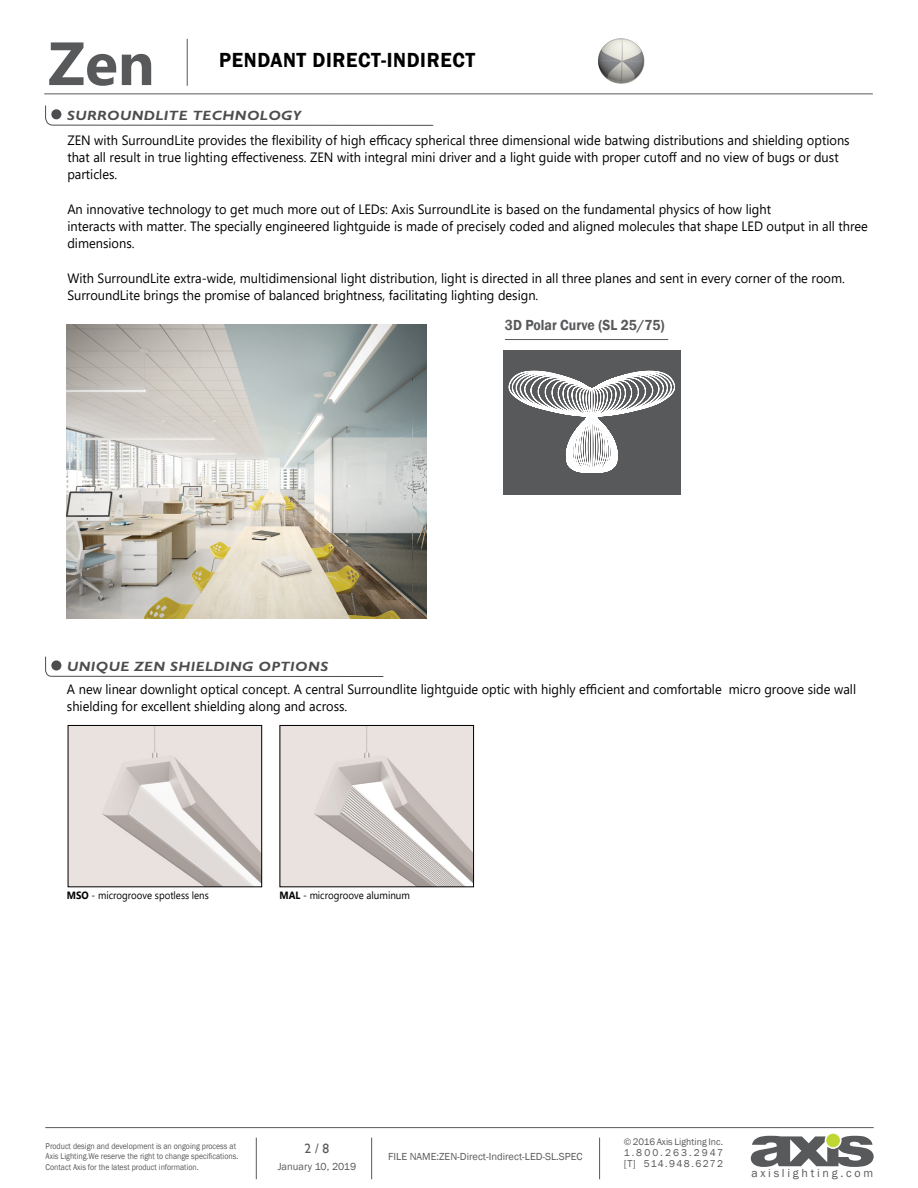
<style>
.page{position:relative;width:918px;height:1188px;background:#fff}
.page>*{position:absolute;margin:0;border:0;box-sizing:border-box;transform-origin:0 0}
.t1{font:600 21px "Franklin Gothic";letter-spacing:.03em;color:#000;scale:.95 1}
.t2{font:600 15px "Franklin Gothic";color:#58595b;scale:.92 1}
.t3{font:13.5px/17.2px "Segoe UI";color:#000;scale:.95 1}
.t4{font:italic 700 13.5px "Gill Sans";letter-spacing:.03em;color:#4d4d4f;scale:1.11 1}
.t5{font:13.5px "Gill Sans";color:#58595b}
.t6{font:12px "Franklin Gothic";letter-spacing:.225em;color:#58595b}
.t7{font:10.5px "Franklin Gothic";color:#58595b}
.t8{font:10.5px "Segoe UI";color:#000;scale:.92 1}
.t9{font:10.2px/11.2px "Franklin Gothic";letter-spacing:.14em;color:#58595b}
.t10{font:9.75px "Franklin Gothic";color:#58595b}
.t11{font:8.7px/10.5px "Franklin Gothic";color:#58595b;scale:.9 1}
.s1{font-weight:700}
</style>
<div class="page">
<hr style="left:44px;top:93px;width:829px;height:1px;background:#58595b">
<hr style="left:45px;top:1127px;width:829px;height:1px;background:#58595b">
<hr style="left:599px;top:1138px;width:1px;height:41px;background:#58595b">
<hr style="left:371px;top:1138px;width:1px;height:41px;background:#58595b">
<hr style="left:256px;top:1138px;width:1px;height:41px;background:#58595b">
<svg style="left:751px;top:1136px;width:123px;height:31px"></svg>
<div style="left:827px;top:1134px;width:12px;height:13px;background:#bfd730;border-radius:50%"></div>
<div style="left:827px;top:1134px;width:12px;height:13px;border:1px solid #bfd730;border-radius:50%"></div>
<hr style="left:187px;top:39px;width:1px;height:47px;background:#58595b">
<img style="left:598px;top:38px;width:47px;height:46px">
<svg style="left:49px;top:42px;width:102px;height:44px"></svg>
<img style="left:282px;top:727px;width:190px;height:158px">
<div style="left:280px;top:725px;width:194px;height:162px;border:1px solid #000"></div>
<img style="left:70px;top:727px;width:190px;height:158px">
<div style="left:68px;top:725px;width:194px;height:162px;border:1px solid #000"></div>
<img style="left:67px;top:324px;width:360px;height:294px">
<svg style="left:45px;top:105px;width:389px;height:21px"></svg>
<div style="left:51px;top:109px;width:10px;height:10px;background:#4d4d4f;border-radius:50%"></div>
<hr style="left:505px;top:339px;width:163px;height:1px;background:#58595b">
<div style="left:503px;top:351px;width:177px;height:144px;background:#58595b"></div>
<svg style="left:45px;top:656px;width:339px;height:21px"></svg>
<div style="left:51px;top:660px;width:10px;height:11px;background:#4d4d4f;border-radius:50%"></div>
<svg style="left:509px;top:371px;width:166px;height:101px"></svg>
<h1 class="t1" style="left:219px;top:47px;width:271px">PENDANT DIRECT-INDIRECT</h1>
<p class="t4" style="left:67px;top:107px;width:212px">SURROUNDLITE TECHNOLOGY</p>
<p class="t3" style="left:67px;top:130px;width:825px">ZEN with SurroundLite provides the flexibility of high efficacy spherical three dimensional wide batwing distributions and shielding options that all result in true lighting effectiveness. ZEN with integral mini driver and a light guide with proper cutoff and no view of bugs or dust particles.</p>
<p class="t3" style="left:67px;top:199px;width:844px">An innovative technology to get much more out of LEDs: Axis SurroundLite is based on the fundamental physics of how light<br>interacts with matter. The specially engineered lightguide is made of precisely coded and aligned molecules that shape LED output in all three dimensions.</p>
<p class="t3" style="left:67px;top:268px;width:820px">With SurroundLite extra-wide, multidimensional light distribution, light is directed in all three planes and sent in every corner of the room.<br>SurroundLite brings the promise of balanced brightness, facilitating lighting design.</p>
<p class="t2" style="left:505px;top:315px;width:175px">3D Polar Curve (SL 25/75)</p>
<p class="t4" style="left:67px;top:659px;width:237px">UNIQUE ZEN SHIELDING OPTIONS</p>
<p class="t3" style="left:67px;top:679px;width:832px">A new linear downlight optical concept. A central Surroundlite lightguide optic with highly efficient and comfortable micro groove side wall shielding for excellent shielding along and across.</p>
<p class="t8" style="left:67px;top:886px;width:156px"><span class="s1">MSO</span> - microgroove spotless lens</p>
<p class="t8" style="left:280px;top:886px;width:143px"><span class="s1">MAL</span> - microgroove aluminum</p>
<p class="t11" style="left:46px;top:1141px;width:216px">Product design and development is an ongoing process at<br>Axis Lighting.We reserve the right to change specifications.<br>Contact Axis for the latest product information.</p>
<p class="t5" style="left:305px;top:1141px;width:26px">2 / 8</p>
<p class="t7" style="left:278px;top:1160px;width:80px">January 10, 2019</p>
<p class="t7" style="left:388px;top:1150px;width:196px">FILE NAME:ZEN-Direct-Indirect-LED-SL.SPEC</p>
<p class="t10" style="left:624px;top:1136px;width:101px">© 2016 Axis Lighting Inc.</p>
<p class="t9" style="left:624px;top:1147px;width:101px">1.800.263.2947 [T] 514.948.6272</p>
<p class="t6" style="left:751px;top:1165px;width:123px">axislighting.com</p>
</div>
